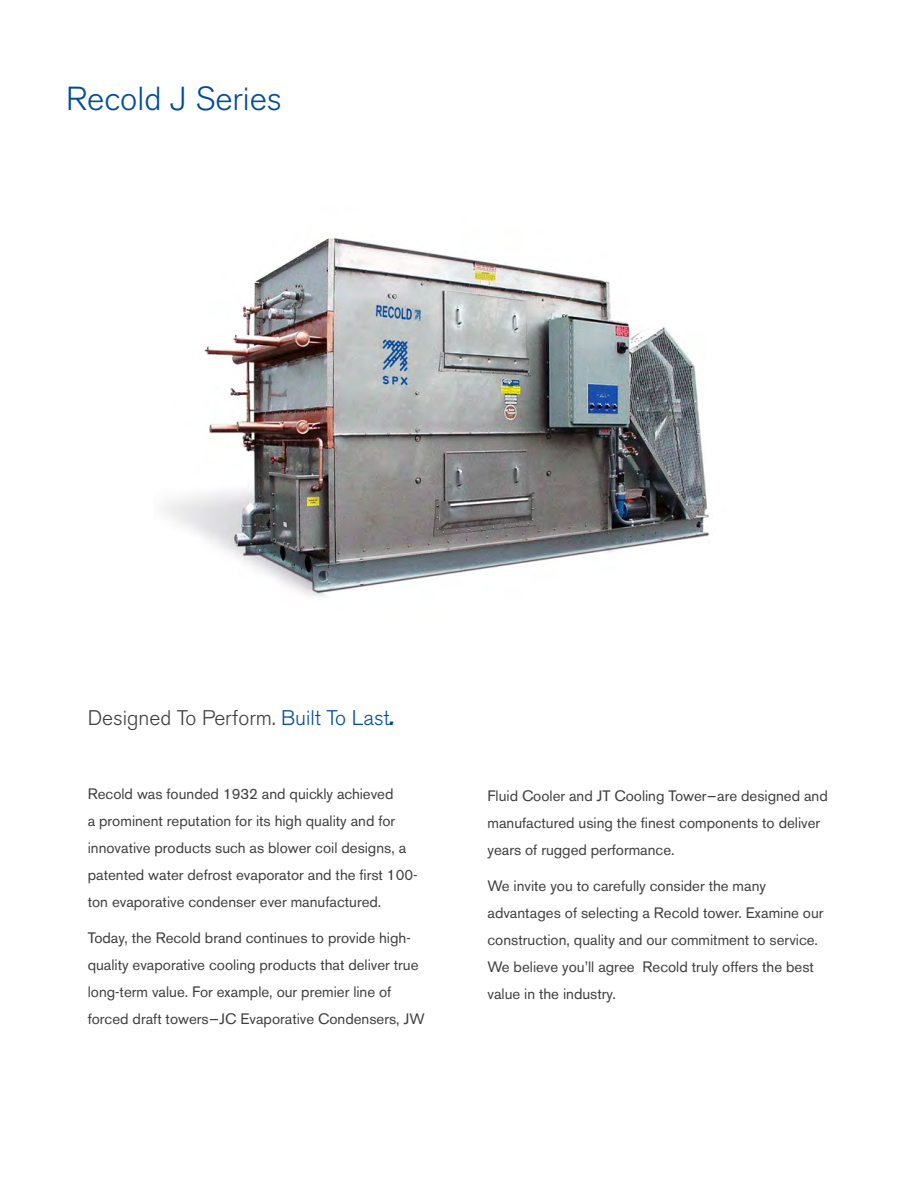
<style>
.page{position:relative;width:918px;height:1188px;background:#fff}
.page>*{position:absolute;margin:0;border:0;box-sizing:border-box;transform-origin:0 0}
.t1{font:300 33px "Akzidenz Grotesk BE";color:#004c97}
.t2{font:300 21px "Akzidenz Grotesk BE";color:#3e3e3f}
.Marley_Body{font:15px/27px "Akzidenz Grotesk BE";color:#3e3e3f}
.s1{color:#004c97}
.s2{font-weight:700;font-style:italic;color:#004c97}
</style>
<div class="page">
<img style="left:163px;top:238px;width:546px;height:360px">
<p class="t1" style="left:66px;top:80px;width:218px">Recold J Series</p>
<p class="t2" style="left:88px;top:706px;width:309px">Designed To Perform. <span class="s1">Built To Last</span><span class="s2">.</span></p>
<p class="Marley_Body" style="left:88px;top:781px;width:331px">Recold was founded 1932 and quickly achieved<br>a prominent reputation for its high quality and for innovative products such as blower coil designs, a patented water defrost evaporator and the first 100- ton evaporative condenser ever manufactured.</p>
<p class="Marley_Body" style="left:88px;top:925px;width:338px">Today, the Recold brand continues to provide high&shy;quality evaporative cooling products that deliver true long-term value. For example, our premier line of forced draft towers—JC Evaporative Condensers, JW</p>
<p class="Marley_Body" style="left:488px;top:782px;width:342px">Fluid Cooler and JT Cooling Tower—are designed and manufactured using the finest components to deliver years of rugged performance.</p>
<p class="Marley_Body" style="left:488px;top:872px;width:338px">We invite you to carefully consider the many advantages of selecting a Recold tower. Examine our construction, quality and our commitment to service.<br>We believe you’ll agree Recold truly offers the best value in the industry.</p>
</div>
